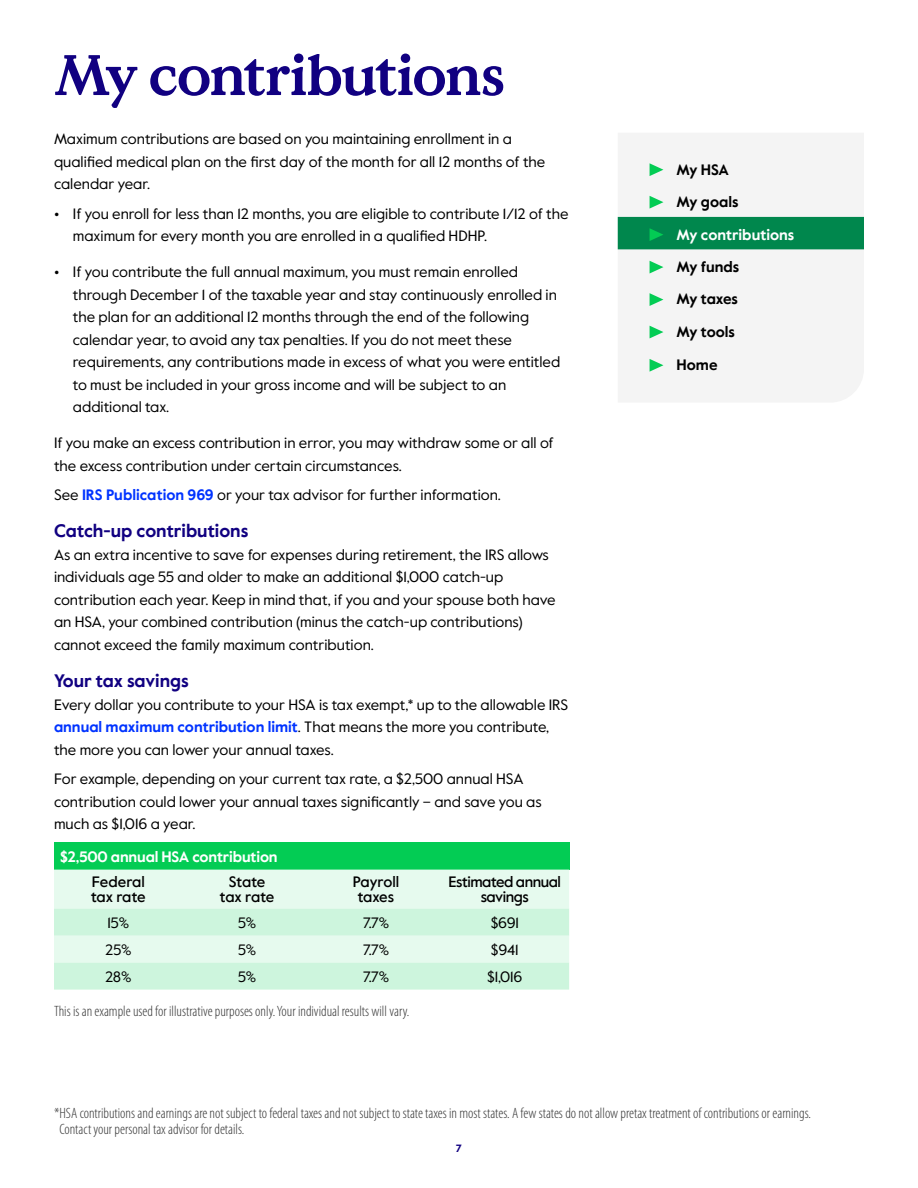
<style>
.page{position:relative;width:918px;height:1188px;background:#fff}
.page>*{position:absolute;margin:0;border:0;box-sizing:border-box;transform-origin:0 0}
.t1{font:700 57px "Value Serif Pro";letter-spacing:-.035em;color:#110081}
.t2{font:700 18px "Value Sans Pro";color:#110081}
.t3{font:15px/22.5px "Value Sans Pro";color:#000}
.t4{font:300 condensed 15px/16.5px "Myriad Pro";color:#333}
.t5{font:700 15px "Value Sans Pro";letter-spacing:-.01em;color:#fff}
.t6{font:700 15px/32.4px "Value Sans Pro";color:#000}
.t7{font:500 15px/15px "Value Sans Pro";letter-spacing:-.025em;color:#000;text-align:center}
.t8{font:500 15px/15px "Value Sans Pro";color:#000}
.t9{font:700 10.5px "Value Sans Pro";color:#110081}
.s1{font-weight:700}
.s2{font-weight:700;color:#03f}
</style>
<div class="page">
<div style="left:54px;top:842px;width:515px;height:28px;background:#03cc54"></div>
<div style="left:54px;top:870px;width:515px;height:39px;background:#e6faee"></div>
<svg style="left:54px;top:909px;width:515px;height:81px;background:#d5f6e2"></svg>
<div style="left:618px;top:133px;width:246px;height:269px;background:#f4f4f4"></div>
<svg style="left:650px;top:163px;width:13px;height:13px"></svg>
<svg style="left:650px;top:196px;width:13px;height:13px"></svg>
<div style="left:618px;top:217px;width:246px;height:32px;background:#00874d"></div>
<svg style="left:650px;top:261px;width:13px;height:12px"></svg>
<svg style="left:650px;top:293px;width:13px;height:13px"></svg>
<svg style="left:650px;top:326px;width:13px;height:12px"></svg>
<svg style="left:650px;top:359px;width:13px;height:13px"></svg>
<h1 class="t1" style="left:54px;top:41px;width:453px">My contributions</h1>
<p class="t3" style="left:54px;top:128px;width:493px">Maximum contributions are based on you maintaining enrollment in a qualified medical plan on the first day of the month for all 12 months of the calendar year.</p>
<p class="t3" style="left:73px;top:202px;width:497px;text-indent:-19px"><span class="s1">•</span> If you enroll for less than 12 months, you are eligible to contribute 1/12 of the maximum for every month you are enrolled in a qualified HDHP.</p>
<p class="t3" style="left:73px;top:261px;width:489px;text-indent:-19px"><span class="s1">•</span> If you contribute the full annual maximum, you must remain enrolled through December 1 of the taxable year and stay continuously enrolled in the plan for an additional 12 months through the end of the following calendar year, to avoid any tax penalties. If you do not meet these requirements, any contributions made in excess of what you were entitled to must be included in your gross income and will be subject to an additional tax.</p>
<p class="t3" style="left:54px;top:432px;width:501px">If you make an excess contribution in error, you may withdraw some or all of the excess contribution under certain circumstances.</p>
<p class="t3" style="left:54px;top:484px;width:448px">See <span class="s2">IRS Publication 969</span> or your tax advisor for further information.</p>
<p class="t2" style="left:54px;top:520px;width:196px">Catch-up contributions</p>
<p class="t3" style="left:54px;top:544px;width:503px">As an extra incentive to save for expenses during retirement, the IRS allows individuals age 55 and older to make an additional $1,000 catch-up contribution each year. Keep in mind that, if you and your spouse both have an HSA, your combined contribution (minus the catch-up contributions) cannot exceed the family maximum contribution.</p>
<p class="t2" style="left:54px;top:670px;width:136px">Your tax savings</p>
<p class="t3" style="left:54px;top:694px;width:516px">Every dollar you contribute to your HSA is tax exempt,* up to the allowable IRS <span class="s2">annual maximum contribution limit</span>. That means the more you contribute, the more you can lower your annual taxes.</p>
<p class="t3" style="left:54px;top:768px;width:489px">For example, depending on your current tax rate, a $2,500 annual HSA contribution could lower your annual taxes significantly – and save you as much as $1,016 a year.</p>
<p class="t5" style="left:60px;top:847px;width:219px">$2,500 annual HSA contribution</p>
<p class="t8" style="left:91px;top:875px;width:56px">Federal tax rate</p>
<p class="t7" style="left:220px;top:875px;width:56px">State tax rate</p>
<p class="t8" style="left:353px;top:875px;width:48px;text-align:center">Payroll taxes</p>
<p class="t7" style="left:449px;top:875px;width:114px">Estimated annual savings</p>
<p class="t3" style="left:108px;top:912px;width:23px">15%</p>
<p class="t3" style="left:238px;top:912px;width:20px">5%</p>
<p class="t3" style="left:363px;top:912px;width:28px">7.7%</p>
<p class="t3" style="left:491px;top:912px;width:30px">$691</p>
<p class="t3" style="left:105px;top:939px;width:28px">25%</p>
<p class="t3" style="left:238px;top:939px;width:20px">5%</p>
<p class="t3" style="left:363px;top:939px;width:28px">7.7%</p>
<p class="t3" style="left:491px;top:939px;width:29px">$941</p>
<p class="t3" style="left:105px;top:966px;width:28px">28%</p>
<p class="t3" style="left:238px;top:966px;width:20px">5%</p>
<p class="t3" style="left:363px;top:966px;width:28px">7.7%</p>
<p class="t3" style="left:487px;top:966px;width:37px">$1,016</p>
<p class="t4" style="left:54px;top:1003px;width:357px">This is an example used for illustrative purposes only. Your individual results will vary.</p>
<p class="t6" style="left:677px;top:154px;width:63px">My HSA<br>My goals</p>
<p class="t5" style="left:677px;top:225px;width:119px">My contributions</p>
<p class="t6" style="left:677px;top:251px;width:64px;text-align:justify">My funds My taxes My tools</p>
<p class="t6" style="left:677px;top:349px;width:43px">Home</p>
<p class="t4" style="left:59px;top:1104px;width:753px;text-indent:-5px">*HSA contributions and earnings are not subject to federal taxes and not subject to state taxes in most states. A few states do not allow pretax treatment of contributions or earnings.<br>Contact your personal tax advisor for details.</p>
<p class="t9" style="left:456px;top:1142px;width:8px">7</p>
</div>
